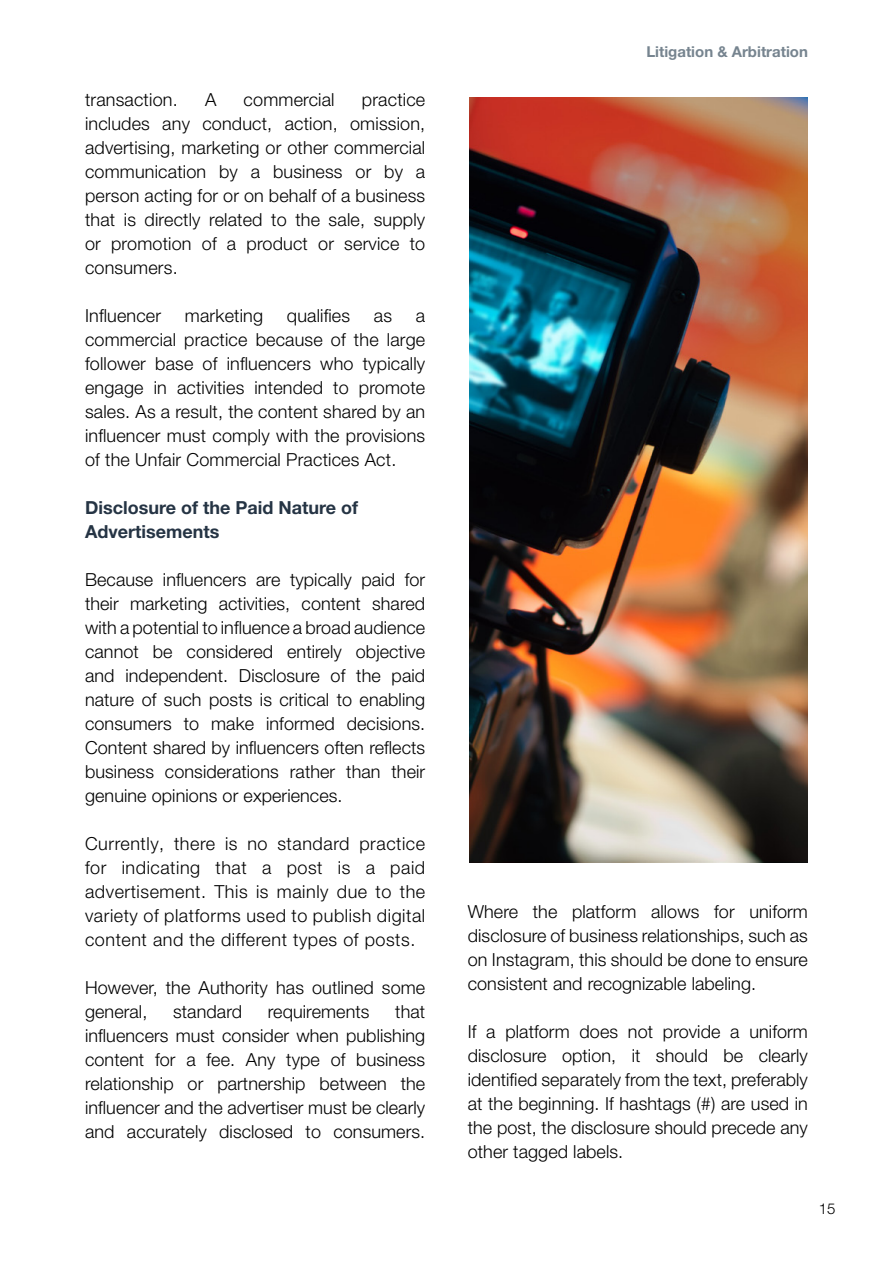
<style>
.page{position:relative;width:893px;height:1263px;background:#fff}
.page>*{position:absolute;margin:0;border:0;box-sizing:border-box;transform-origin:0 0}
.t1{font:300 18px/24px "Helvetica Neue LT Pro";letter-spacing:.005em;color:#000;text-align:justify}
.t2{font:700 18px/24px "Helvetica Neue LT Pro";color:#253444}
.t3{font:700 15px "Helvetica Neue LT Pro";color:#76848f}
.t4{font:300 15px "Helvetica Neue LT Pro";color:#000}
</style>
<div class="page">
<img style="left:469px;top:98px;width:339px;height:764px">
<p class="t1" style="left:85px;top:88px;width:94px">transaction.</p>
<p class="t1" style="left:205px;top:88px;width:13px">A</p>
<p class="t1" style="left:244px;top:88px;width:92px">commercial</p>
<p class="t1" style="left:85px;top:88px;width:342px;text-indent:277px">practice includes any conduct, action, omission, advertising, marketing or other commercial communication by a business or by a person acting for or on behalf of a business that is directly related to the sale, supply or promotion of a product or service to consumers.</p>
<p class="t1" style="left:85px;top:304px;width:78px">Influencer</p>
<p class="t1" style="left:185px;top:304px;width:80px">marketing</p>
<p class="t1" style="left:287px;top:304px;width:65px">qualifies</p>
<p class="t1" style="left:374px;top:304px;width:20px">as</p>
<p class="t1" style="left:85px;top:304px;width:342px;text-indent:331px">a commercial practice because of the large follower base of influencers who typically engage in activities intended to promote sales. As a result, the content shared by an influencer must comply with the provisions of the Unfair Commercial Practices Act.</p>
<p class="t2" style="left:85px;top:496px;width:274px">Disclosure of the Paid Nature of<br>Advertisements</p>
<p class="t1" style="left:85px;top:568px;width:342px">Because influencers are typically paid for their marketing activities, content shared with a potential to influence a broad audience cannot be considered entirely objective and independent. Disclosure of the paid nature of such posts is critical to enabling consumers to make informed decisions.<br>Content shared by influencers often reflects business considerations rather than their genuine opinions or experiences.</p>
<p class="t1" style="left:85px;top:832px;width:342px">Currently, there is no standard practice for indicating that a post is a paid advertisement. This is mainly due to the variety of platforms used to publish digital content and the different types of posts.</p>
<p class="t1" style="left:85px;top:975px;width:342px">However, the Authority has outlined some general,</p>
<p class="t1" style="left:85px;top:999px;width:342px;text-indent:310px">that influencers must consider when publishing content for a fee. Any type of business relationship or partnership between the influencer and the advertiser must be clearly and accurately disclosed to consumers.</p>
<p class="t1" style="left:173px;top:999px;width:70px">standard</p>
<p class="t1" style="left:268px;top:999px;width:103px">requirements</p>
<p class="t3" style="left:646px;top:43px;width:163px">Litigation &amp; Arbitration</p>
<p class="t1" style="left:468px;top:900px;width:342px">Where the platform allows for uniform disclosure of business relationships, such as on Instagram, this should be done to ensure consistent and recognizable labeling.</p>
<p class="t1" style="left:468px;top:1020px;width:342px">If a platform does not provide a uniform disclosure option, it should be clearly identified separately from the text, preferably at the beginning. If hashtags (#) are used in the post, the disclosure should precede any other tagged labels.</p>
<p class="t4" style="left:819px;top:1200px;width:18px">15</p>
</div>
